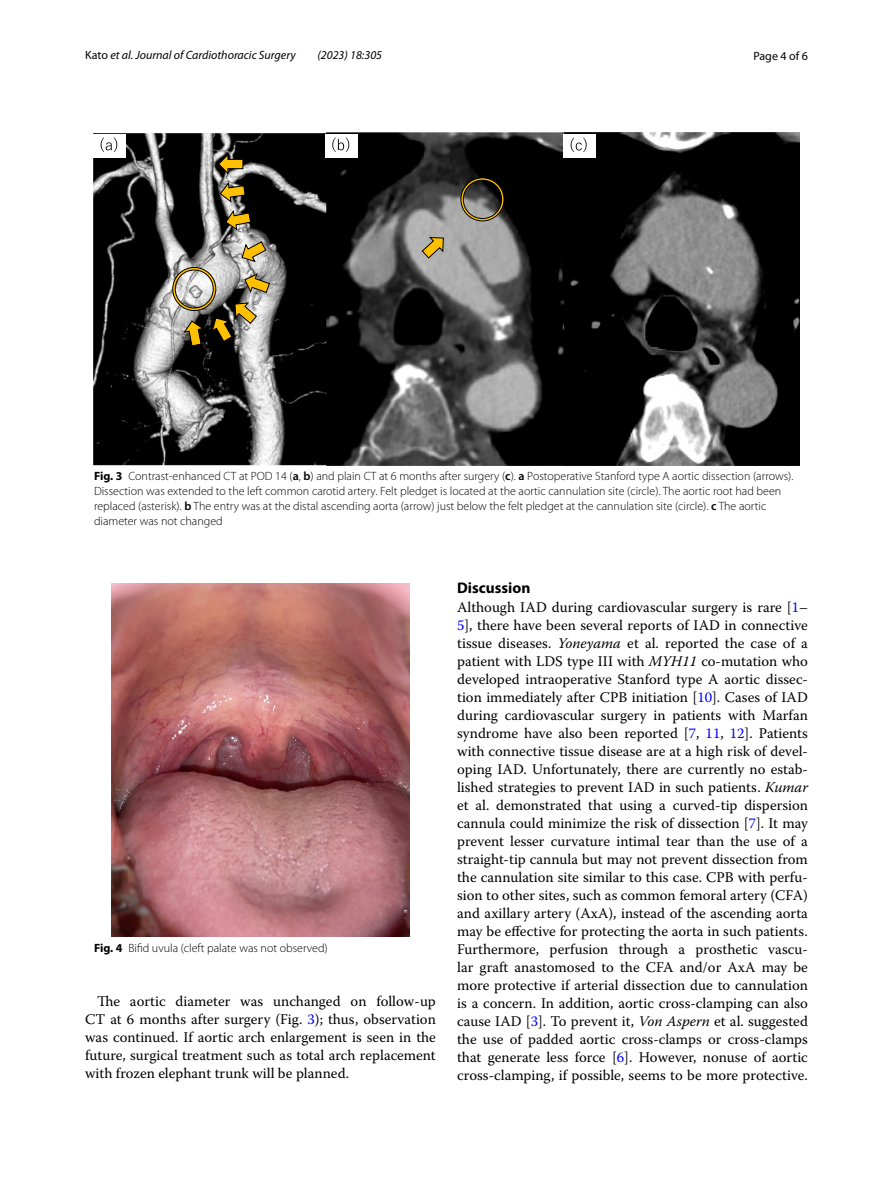
<style>
.page{position:relative;width:893px;height:1187px;background:#fff}
.page>*{position:absolute;margin:0;border:0;box-sizing:border-box;transform-origin:0 0}
.t1{font:700 15.45px "Myriad Pro";color:#000}
.t2{font:14.7px/18px "Warnock Pro";color:#000;text-align:justify}
.t3{font:300 12px/15px "Myriad Pro";color:#000}
.t4{font:italic 12px "Myriad Pro";color:#000}
.t5{font:12px "Myriad Pro";color:#000}
.s1{font-style:normal}
.s2{font-weight:700}
.s3{font-weight:600}
.s4{color:#00f}
.s5{font-style:italic}
</style>
<div class="page">
<img style="left:93px;top:133px;width:707px;height:332px">
<svg style="left:318px;top:260px;width:8px;height:7px"></svg>
<div style="left:325px;top:134px;width:33px;height:24px;background:#fff"></div>
<svg style="left:332px;top:137px;width:17px;height:15px"></svg>
<div style="left:93px;top:134px;width:33px;height:24px;background:#fff"></div>
<svg style="left:101px;top:137px;width:16px;height:15px"></svg>
<svg style="left:460px;top:177px;width:45px;height:45px;background:#585342"></svg>
<div style="left:563px;top:134px;width:33px;height:24px;background:#fff"></div>
<svg style="left:571px;top:137px;width:16px;height:15px"></svg>
<svg style="left:172px;top:241px;width:98px;height:106px;background:#9b947f"></svg>
<svg style="left:225px;top:210px;width:27px;height:21px"></svg>
<svg style="left:219px;top:182px;width:27px;height:21px"></svg>
<svg style="left:218px;top:154px;width:26px;height:21px"></svg>
<svg style="left:421px;top:237px;width:23px;height:22px"></svg>
<img style="left:112px;top:583px;width:297px;height:353px">
<p class="t4" style="left:85px;top:48px;width:212px"><span class="s1">Kato</span> et al. Journal of Cardiothoracic Surgery</p>
<p class="t4" style="left:317px;top:48px;width:66px">(2023) 18:305</p>
<p class="t5" style="left:753px;top:48px;width:56px">Page 4 of 6</p>
<p class="t3" style="left:94px;top:469px;width:701px"><span class="s2">Fig. 3</span> Contrast-enhanced CT at POD 14 (<span class="s3">a</span>, <span class="s3">b</span>) and plain CT at 6 months after surgery (<span class="s3">c</span>). <span class="s3">a</span> Postoperative Stanford type A aortic dissection (arrows).<br>Dissection was extended to the left common carotid artery. Felt pledget is located at the aortic cannulation site (circle). The aortic root had been replaced (asterisk). <span class="s3">b</span> The entry was at the distal ascending aorta (arrow) just below the felt pledget at the cannulation site (circle). <span class="s3">c</span> The aortic diameter was not changed</p>
<p class="t3" style="left:94px;top:940px;width:235px"><span class="s2">Fig. 4</span> Bifid uvula (cleft palate was not observed)</p>
<p class="t2" style="left:85px;top:991px;width:352px;text-indent:12px">The aortic diameter was unchanged on follow-up CT at 6 months after surgery (Fig. <span class="s4">3</span>); thus, observation was continued. If aortic arch enlargement is seen in the future, surgical treatment such as total arch replacement with frozen elephant trunk will be planned.</p>
<p class="t1" style="left:457px;top:578px;width:75px">Discussion</p>
<p class="t2" style="left:457px;top:597px;width:352px">Although IAD during cardiovascular surgery is rare [<span class="s4">1</span>– <span class="s4">5</span>], there have been several reports of IAD in connective tissue diseases. <span class="s5">Yoneyama</span> et al. reported the case of a patient with LDS type III with <span class="s5">MYH11</span> co-mutation who developed intraoperative Stanford type A aortic dissec&shy;tion immediately after CPB initiation [<span class="s4">10</span>]. Cases of IAD during cardiovascular surgery in patients with Marfan syndrome have also been reported [<span class="s4">7</span>, <span class="s4">11</span>, <span class="s4">12</span>]. Patients with connective tissue disease are at a high risk of devel&shy;oping IAD. Unfortunately, there are currently no estab&shy;lished strategies to prevent IAD in such patients. <span class="s5">Kumar </span>et al. demonstrated that using a curved-tip dispersion cannula could minimize the risk of dissection [<span class="s4">7</span>]. It may prevent lesser curvature intimal tear than the use of a straight-tip cannula but may not prevent dissection from the cannulation site similar to this case. CPB with perfu&shy;sion to other sites, such as common femoral artery (CFA) and axillary artery (AxA), instead of the ascending aorta may be effective for protecting the aorta in such patients.<br>Furthermore, perfusion through a prosthetic vascu&shy;lar graft anastomosed to the CFA and/or AxA may be more protective if arterial dissection due to cannulation is a concern. In addition, aortic cross-clamping can also cause IAD [<span class="s4">3</span>]. To prevent it, <span class="s5">Von Aspern</span> et al. suggested the use of padded aortic cross-clamps or cross-clamps that generate less force [<span class="s4">6</span>]. However, nonuse of aortic cross-clamping, if possible, seems to be more protective.</p>
</div>
